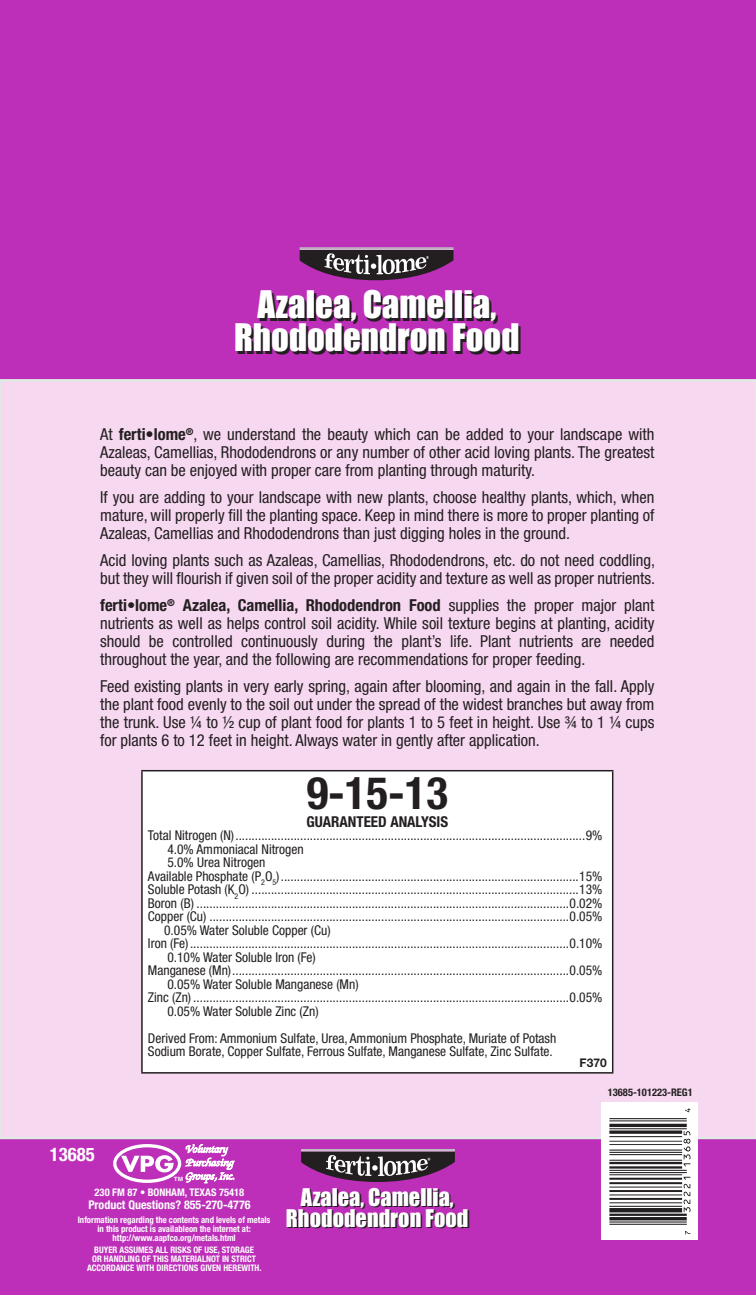
<style>
.page{position:relative;width:756px;height:1296px;background:#fff}
.page>*{position:absolute;margin:0;border:0;box-sizing:border-box;transform-origin:0 0}
.t1{font:700 condensed 45px "Helvetica Neue LT Std";color:#231f20}
.t2{font:34.8px/32.8px "Impact";color:#fff;text-align:center}
.t3{font:22.35px/21px "Impact";color:#fff;text-align:center}
.t4{font:700 condensed 18.75px "Helvetica Neue LT Std";color:#fff}
.t5{font:condensed 16.5px/18px "Helvetica Neue LT Std";color:#231f20;text-align:justify}
.t6{font:700 condensed 15px "Helvetica Neue LT Std";color:#231f20}
.t7{font:condensed 13.5px "Helvetica Neue LT Std";color:#231f20}
.t8{font:700 condensed 12px "Helvetica Neue LT Std";color:#fff}
.t9{font:700 12px "Helvetica Neue LT Std";color:#231f20}
.t10{font:700 condensed 10.5px "Helvetica Neue LT Std";color:#fff}
.t11{font:700 condensed 10.5px "Helvetica Neue LT Std";color:#231f20}
.t12{font:700 condensed 9px/9px "Helvetica Neue LT Std";color:#fff;text-align:center}
.t13{font:700 5.85px "Helvetica";color:#fff;scale:1.09 1}
.s1{font-weight:700}
</style>
<div class="page">
<div style="left:0;top:0;width:756px;height:379px;background:#bd2fb9"></div>
<div style="left:0;top:1139px;width:756px;height:155px;background:#bd2fb9"></div>
<div style="left:0;top:379px;width:756px;height:760px;background:#f7d8f1"></div>
<svg style="left:300px;top:250px;width:153px;height:30px"></svg>
<hr style="left:300px;top:249px;width:154px;height:1px;background:#fff">
<hr style="left:300px;top:247px;width:154px;height:2px;background:#bcbdc0">
<div style="left:113px;top:1144px;width:68px;height:39px;border:3px solid #fff;border-radius:50%"></div>
<svg style="left:121px;top:1155px;width:53px;height:17px"></svg>
<svg style="left:184px;top:1137px;width:51px;height:47px"></svg>
<div style="left:142px;top:771px;width:471px;height:302px;background:#fff"></div>
<hr style="left:141px;top:770px;width:472px;height:1px;background:#231f20">
<hr style="left:141px;top:771px;width:2px;height:301px;background:#231f20">
<hr style="left:612px;top:771px;width:1px;height:301px;background:#231f20">
<hr style="left:141px;top:1072px;width:472px;height:2px;background:#231f20">
<svg style="left:301px;top:1152px;width:154px;height:30px"></svg>
<hr style="left:301px;top:1151px;width:154px;height:1px;background:#fff">
<hr style="left:301px;top:1149px;width:154px;height:2px;background:#bcbdc0">
<div style="left:602px;top:1103px;width:96px;height:137px;background:#fff"></div>
<svg style="left:609px;top:1108px;width:81px;height:126px"></svg>
<p class="t2" style="left:234px;top:287px;width:287px">Azalea, Camellia,<br>Rhododendron Food</p>
<p class="t5" style="left:100px;top:426px;width:556px">At <span class="s1">ferti•lome</span><sup>®</sup>, we understand the beauty which can be added to your landscape with Azaleas, Camellias, Rhododendrons or any number of other acid loving plants. The greatest beauty can be enjoyed with proper care from planting through maturity.</p>
<p class="t5" style="left:100px;top:489px;width:556px">If you are adding to your landscape with new plants, choose healthy plants, which, when mature, will properly fill the planting space. Keep in mind there is more to proper planting of Azaleas, Camellias and Rhododendrons than just digging holes in the ground.</p>
<p class="t5" style="left:100px;top:552px;width:557px">Acid loving plants such as Azaleas, Camellias, Rhododendrons, etc. do not need coddling, but they will flourish if given soil of the proper acidity and texture as well as proper nutrients.</p>
<p class="t5" style="left:100px;top:597px;width:556px"><span class="s1">ferti•lome</span><sup>®</sup> <span class="s1">Azalea, Camellia, Rhododendron Food</span> supplies the proper major plant nutrients as well as helps control soil acidity. While soil texture begins at planting, acidity should be controlled continuously during the plant’s life. Plant nutrients are needed throughout the year, and the following are recommendations for proper feeding.</p>
<p class="t5" style="left:100px;top:678px;width:556px">Feed existing plants in very early spring, again after blooming, and again in the fall. Apply the plant food evenly to the soil out under the spread of the widest branches but away from the trunk. Use ¼ to ½ cup of plant food for plants 1 to 5 feet in height. Use ¾ to 1 ¼ cups for plants 6 to 12 feet in height. Always water in gently after application.</p>
<p class="t1" style="left:307px;top:766px;width:143px">9-15-13</p>
<p class="t6" style="left:306px;top:812px;width:143px">GUARANTEED ANALYSIS</p>
<p class="t7" style="left:148px;top:828px;width:456px">Total Nitrogen (N)............................................................................................................9%</p>
<p class="t7" style="left:167px;top:841px;width:138px">4.0% Ammoniacal Nitrogen</p>
<p class="t7" style="left:167px;top:855px;width:100px">5.0% Urea Nitrogen</p>
<p class="t7" style="left:148px;top:868px;width:456px">Available Phosphate (P<sub>2</sub>O<sub>5</sub>)............................................................................................15%</p>
<p class="t7" style="left:148px;top:882px;width:456px">Soluble Potash (K<sub>2</sub>O) .....................................................................................................13%</p>
<p class="t7" style="left:148px;top:895px;width:456px">Boron (B) ...................................................................................................................0.02%</p>
<p class="t7" style="left:148px;top:909px;width:456px">Copper (Cu) ...............................................................................................................0.05%</p>
<p class="t7" style="left:164px;top:922px;width:168px">0.05% Water Soluble Copper (Cu)</p>
<p class="t7" style="left:148px;top:936px;width:456px">Iron (Fe) .....................................................................................................................0.10%</p>
<p class="t7" style="left:167px;top:949px;width:150px">0.10% Water Soluble Iron (Fe)</p>
<p class="t7" style="left:148px;top:963px;width:456px">Manganese (Mn)........................................................................................................0.05%</p>
<p class="t7" style="left:167px;top:976px;width:193px">0.05% Water Soluble Manganese (Mn)</p>
<p class="t7" style="left:148px;top:990px;width:456px">Zinc (Zn) ....................................................................................................................0.05%</p>
<p class="t7" style="left:167px;top:1003px;width:153px">0.05% Water Soluble Zinc (Zn)</p>
<p class="t7" style="left:148px;top:1030px;width:410px">Derived From: Ammonium Sulfate, Urea, Ammonium Phosphate, Muriate of Potash</p>
<p class="t7" style="left:148px;top:1044px;width:406px">Sodium Borate, Copper Sulfate, Ferrous Sulfate, Manganese Sulfate, Zinc Sulfate.</p>
<p class="t9" style="left:580px;top:1055px;width:29px">F370</p>
<p class="t4" style="left:50px;top:1143px;width:46px">13685</p>
<p class="t13" style="left:174px;top:1175px;width:10px">TM</p>
<p class="t10" style="left:95px;top:1186px;width:151px">230 FM 87 • BONHAM, TEXAS 75418</p>
<p class="t8" style="left:88px;top:1198px;width:164px">Product Questions? 855-270-4776</p>
<p class="t12" style="left:78px;top:1215px;width:194px">Information regarding the contents and levels of metals in this product is availableon the internet at: http://www.aapfco.org/metals.html</p>
<p class="t12" style="left:87px;top:1246px;width:176px">BUYER ASSUMES ALL RISKS OF USE, STORAGE<br>OR HANDLING OF THIS MATERIALNOT IN STRICT<br>ACCORDANCE WITH DIRECTIONS GIVEN HEREWITH.</p>
<p class="t3" style="left:286px;top:1186px;width:184px">Azalea, Camellia,<br>Rhododendron Food</p>
<p class="t11" style="left:608px;top:1086px;width:86px">13685-101223-REG1</p>
</div>
